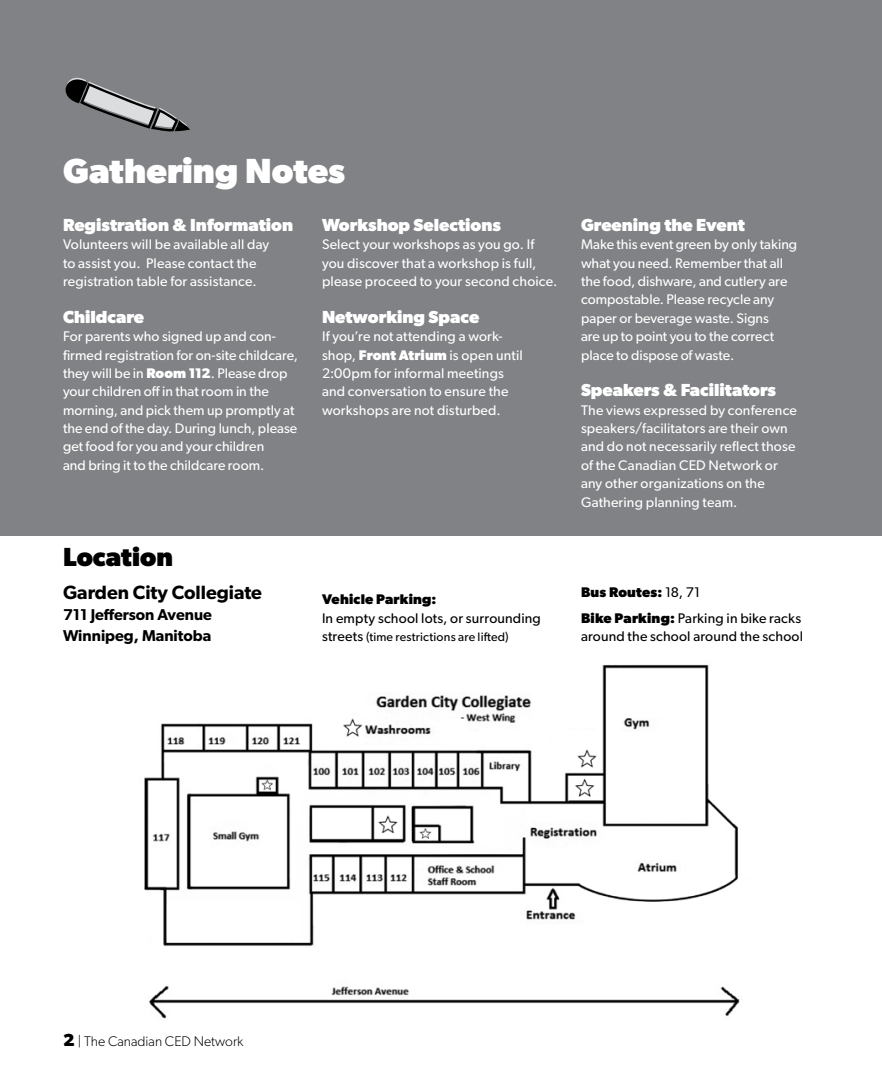
<style>
.page{position:relative;width:882px;height:1071px;background:#fff}
.page>*{position:absolute;margin:0;border:0;box-sizing:border-box;transform-origin:0 0}
.t1{font:700 35px "Gibson";color:#fff}
.t2{font:700 26.25px "Gibson";color:#000}
.t3{font:600 19.25px "Gibson";color:#000}
.t4{font:700 17.5px "Gibson";color:#fff}
.t5{font:600 15.75px/21px "Gibson";color:#000}
.t6{font:14px/18.4px "Gibson";letter-spacing:.005em;color:#fff}
.t7{font:14px/25.4px "Gibson";letter-spacing:.015em;color:#000}
.t8{font:300 14px "Gibson";color:#000}
.t9{font:700 14px "Gibson";letter-spacing:.015em;color:#000}
.t10{font:12.25px "Gibson";letter-spacing:.015em;color:#000}
.s1{font-weight:700}
.s2{font-size:14px}
.s3{font-weight:700;font-size:17.5px}
</style>
<div class="page">
<img style="left:144px;top:664px;width:596px;height:355px">
<div style="left:0;top:0;width:882px;height:536px;background:#808285"></div>
<svg style="left:65px;top:77px;width:125px;height:55px"></svg>
<h1 class="t1" style="left:63px;top:150px;width:284px">Gathering Notes</h1>
<p class="t4" style="left:63px;top:214px;width:232px">Registration &amp; Information</p>
<p class="t6" style="left:63px;top:235px;width:208px">Volunteers will be available all day to assist you. Please contact the registration table for assistance.</p>
<p class="t4" style="left:63px;top:306px;width:83px">Childcare</p>
<p class="t6" style="left:63px;top:327px;width:237px">For parents who signed up and con&shy;firmed registration for on-site childcare, they will be in <span class="s1">Room 112</span>. Please drop your children off in that room in the morning, and pick them up promptly at the end of the day. During lunch, please get food for you and your children<br>and bring it to the childcare room.</p>
<p class="t4" style="left:322px;top:214px;width:180px">Workshop Selections</p>
<p class="t6" style="left:322px;top:235px;width:237px">Select your workshops as you go. If you discover that a workshop is full, please proceed to your second choice.</p>
<p class="t4" style="left:322px;top:306px;width:159px">Networking Space</p>
<p class="t6" style="left:322px;top:327px;width:202px">If you’re not attending a work&shy;shop, <span class="s1">Front Atrium</span> is open until<br>2:00pm for informal meetings and conversation to ensure the workshops are not disturbed.</p>
<h2 class="t2" style="left:63px;top:541px;width:112px">Location</h2>
<h3 class="t3" style="left:63px;top:581px;width:200px">Garden City Collegiate</h3>
<p class="t5" style="left:63px;top:604px;width:151px">711 Jefferson Avenue<br>Winnipeg, Manitoba</p>
<p class="t9" style="left:322px;top:591px;width:116px">Vehicle Parking:</p>
<p class="t7" style="left:322px;top:605px;width:220px">In empty school lots, or surrounding</p>
<p class="t10" style="left:322px;top:630px;width:188px"><span class="s2">streets</span> (time restrictions are lifted)</p>
<p class="t4" style="left:581px;top:214px;width:166px">Greening the Event</p>
<p class="t6" style="left:581px;top:235px;width:218px">Make this event green by only taking what you need. Remember that all the food, dishware, and cutlery are compostable. Please recycle any paper or beverage waste. Signs<br>are up to point you to the correct place to dispose of waste.</p>
<p class="t4" style="left:581px;top:380px;width:197px">Speakers &amp; Facilitators</p>
<p class="t6" style="left:581px;top:400px;width:217px">The views expressed by conference speakers/facilitators are their own and do not necessarily reflect those of the Canadian CED Network or any other organizations on the<br>Gathering planning team.</p>
<p class="t7" style="left:581px;top:580px;width:222px"><span class="s1">Bus Routes:</span> 18, 71<br><span class="s1">Bike Parking:</span> Parking in bike racks</p>
<p class="t7" style="left:581px;top:623px;width:224px">around the school around the school</p>
<p class="t8" style="left:63px;top:1033px;width:182px"><span class="s3">2</span> | The Canadian CED Network</p>
</div>
